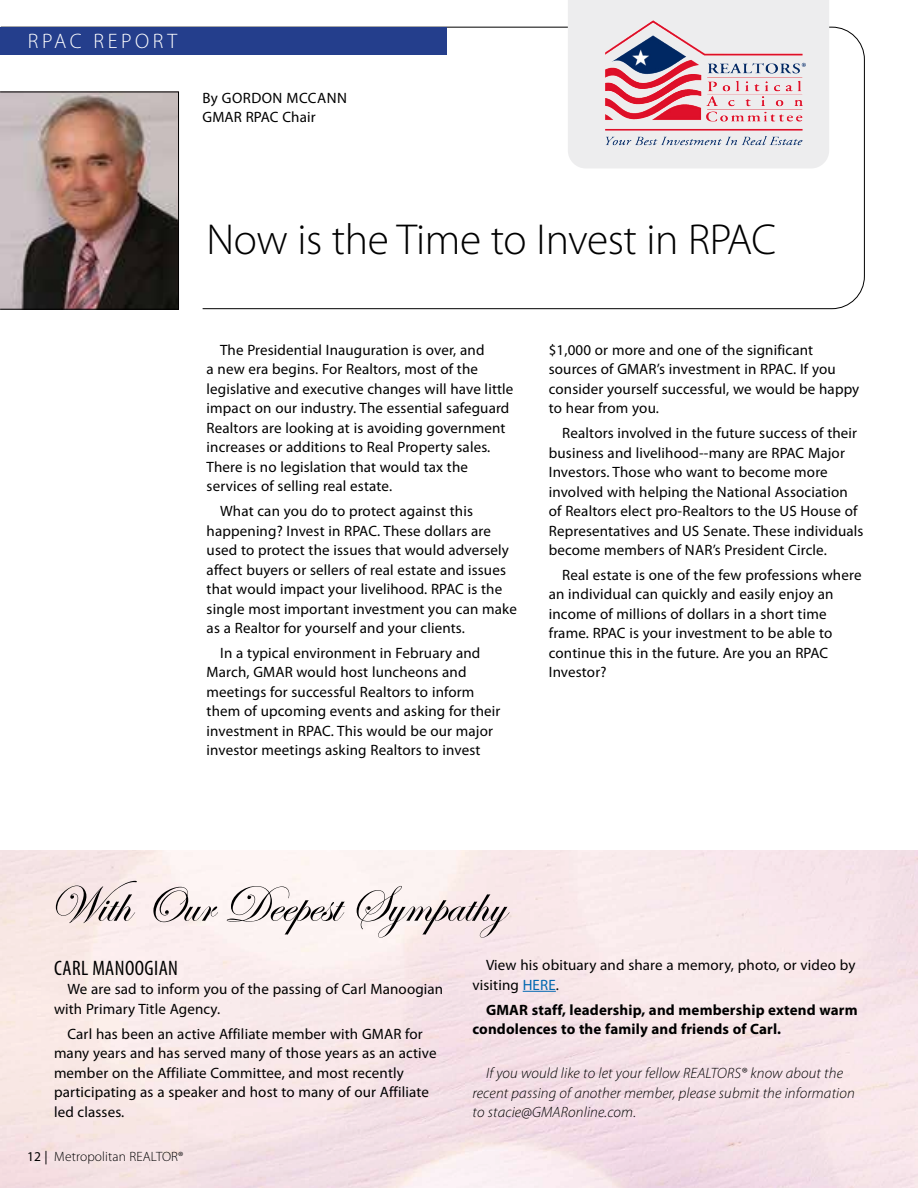
<style>
.page{position:relative;width:918px;height:1188px;background:#fff}
.page>*{position:absolute;margin:0;border:0;box-sizing:border-box;transform-origin:0 0}
.t1{font:52.5px "Edwardian Script ITC";color:#000}
.t2{font:300 43.5px "Myriad Pro";letter-spacing:-.01em;color:#000}
.t3{font:condensed 21px "Myriad Pro";letter-spacing:.02em;color:#000}
.t4{font:300 21px "Myriad Pro";letter-spacing:.17em;color:#fff}
.t5{font:15px/19.5px "Myriad Pro";letter-spacing:.01em;color:#000}
.t6{font:italic 300 15px/19.5px "Myriad Pro";letter-spacing:.01em;color:#000}
.t7{font:700 15px/19.5px "Myriad Pro";letter-spacing:.01em;color:#000}
.t8{font:300 13.5px "Myriad Pro";letter-spacing:.01em;color:#000}
.s1{color:#0067b1}
.s2{font-weight:400}
</style>
<div class="page">
<svg style="left:0;top:26px;width:865px;height:283px"></svg>
<div style="left:568px;top:0;width:261px;height:168px;background:#ededee"></div>
<div style="left:0;top:27px;width:446px;height:27px;background:#243e8c"></div>
<img style="left:2px;top:94px;width:175px;height:214px">
<div style="left:0;top:92px;width:179px;height:218px;border:1px solid #000"></div>
<img style="left:579px;top:16px;width:239px;height:150px">
<hr style="left:523px;top:991px;width:33px;height:1px;background:#0067b1">
<h3 class="t4" style="left:28px;top:30px;width:151px">RPAC REPORT</h3>
<p class="t5" style="left:203px;top:88px;width:146px">By GORDON MCCANN<br>GMAR RPAC Chair</p>
<h2 class="t2" style="left:207px;top:216px;width:571px">Now is the Time to Invest in RPAC</h2>
<p class="t5" style="left:207px;top:340px;width:308px;text-indent:14px">The Presidential Inauguration is over, and<br>a new era begins. For Realtors, most of the legislative and executive changes will have little impact on our industry. The essential safeguard Realtors are looking at is avoiding government increases or additions to Real Property sales.<br>There is no legislation that would tax the services of selling real estate.</p>
<p class="t5" style="left:207px;top:502px;width:312px;text-indent:14px">What can you do to protect against this happening? Invest in RPAC. These dollars are used to protect the issues that would adversely affect buyers or sellers of real estate and issues that would impact your livelihood. RPAC is the single most important investment you can make as a Realtor for yourself and your clients.</p>
<p class="t5" style="left:207px;top:644px;width:295px;text-indent:14px">In a typical environment in February and March, GMAR would host luncheons and meetings for successful Realtors to inform them of upcoming events and asking for their investment in RPAC. This would be our major investor meetings asking Realtors to invest</p>
<p class="t5" style="left:549px;top:340px;width:312px">$1,000 or more and one of the significant sources of GMAR’s investment in RPAC. If you consider yourself successful, we would be happy to hear from you.</p>
<p class="t5" style="left:549px;top:424px;width:316px;text-indent:14px">Realtors involved in the future success of their business and livelihood--many are RPAC Major Investors. Those who want to become more involved with helping the National Association of Realtors elect pro-Realtors to the US House of Representatives and US Senate. These individuals become members of NAR’s President Circle.</p>
<p class="t5" style="left:549px;top:566px;width:314px;text-indent:14px">Real estate is one of the few professions where an individual can quickly and easily enjoy an income of millions of dollars in a short time frame. RPAC is your investment to be able to continue this in the future. Are you an RPAC Investor?</p>
<h1 class="t1" style="left:48px;top:876px;width:458px">With Our Deepest Sympathy</h1>
<h3 class="t3" style="left:54px;top:955px;width:125px">CARL MANOOGIAN</h3>
<p class="t5" style="left:54px;top:980px;width:391px;text-indent:14px">We are sad to inform you of the passing of Carl Manoogian with Primary Title Agency.</p>
<p class="t5" style="left:54px;top:1024px;width:384px;text-indent:14px">Carl has been an active Affiliate member with GMAR for many years and has served many of those years as an active member on the Affiliate Committee, and most recently participating as a speaker and host to many of our Affiliate led classes.</p>
<p class="t5" style="left:472px;top:956px;width:384px;text-indent:14px">View his obituary and share a memory, photo, or video by visiting <span class="s1">HERE</span>.</p>
<p class="t7" style="left:472px;top:999px;width:387px;text-indent:14px">GMAR staff, leadership, and membership extend warm condolences to the family and friends of Carl.</p>
<p class="t6" style="left:472px;top:1064px;width:384px;text-indent:14px">If you would like to let your fellow REALTORS® know about the recent passing of another member, please submit the information to stacie@GMARonline.com.</p>
<p class="t8" style="left:27px;top:1149px;width:158px"><span class="s2">12 |</span> Metropolitan REALTOR®</p>
</div>
